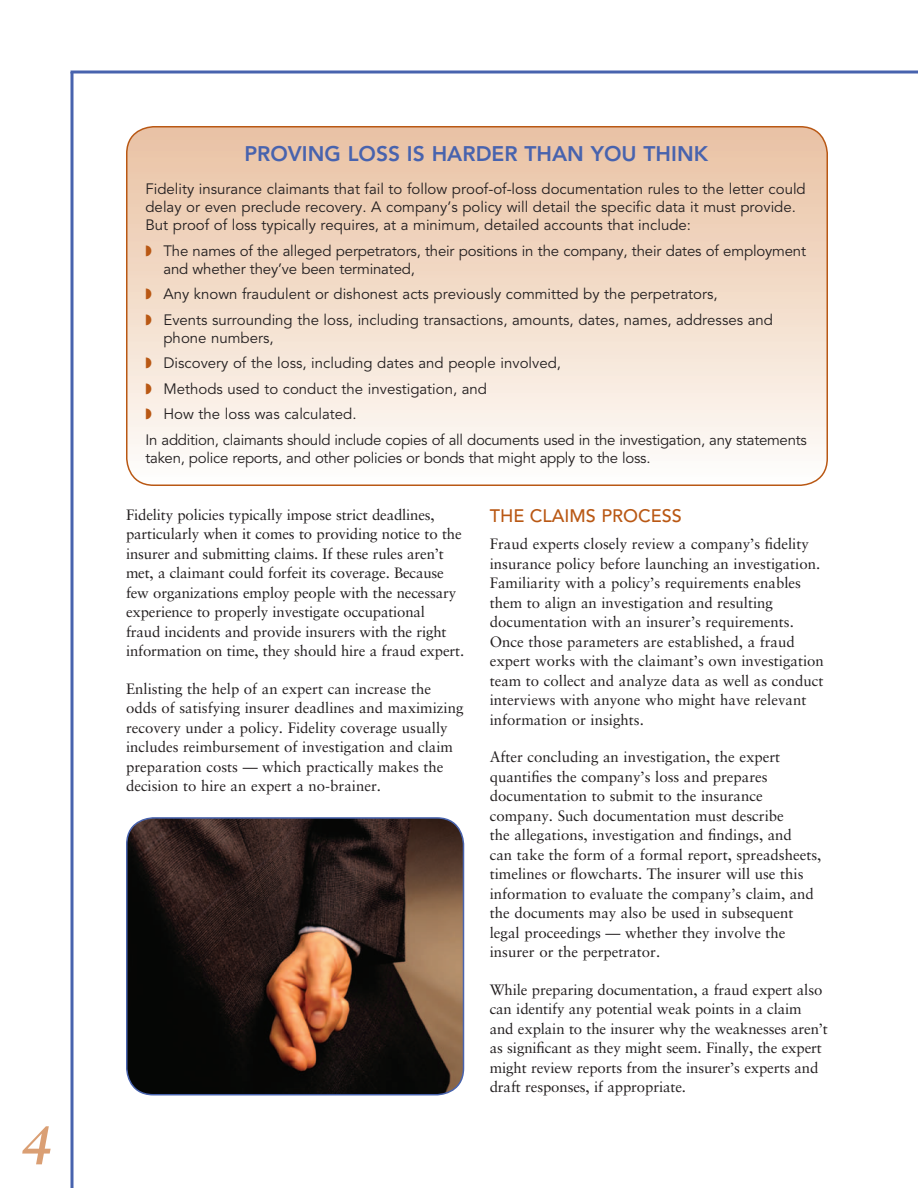
<style>
.page{position:relative;width:918px;height:1188px;background:#fff}
.page>*{position:absolute;margin:0;border:0;box-sizing:border-box;transform-origin:0 0}
.t1{font:italic 700 54px "Sabon LT Std";color:#da9f74}
.t2{font:800 21px "Avenir LT Std";color:#4863ae}
.t3{font:500 18px "Avenir LT Std";color:#b95814}
.t4{font:15px/19.5px "Sabon LT Std";color:#231f20}
.t5{font:15px/18px "Avenir LT Std";color:#231f20}
.t6{font:15px "Avenir LT Std";letter-spacing:-.02em;color:#231f20}
</style>
<div class="page">
<svg style="left:70px;top:72px;width:4px;height:1116px;background:#7589c2"></svg>
<svg style="left:71px;top:70px;width:847px;height:4px;background:#7589c1"></svg>
<img style="left:127px;top:818px;width:337px;height:277px">
<div style="left:126px;top:817px;width:338px;height:278px;border:2px solid #4863ae;border-radius:27px"></div>
<svg style="left:127px;top:127px;width:700px;height:358px;background:#f3dece"></svg>
<div style="left:126px;top:126px;width:702px;height:360px;border:2px solid #b95814;border-radius:27px"></div>
<svg style="left:146px;top:245px;width:5px;height:11px"></svg>
<svg style="left:146px;top:289px;width:5px;height:11px"></svg>
<svg style="left:146px;top:314px;width:5px;height:11px"></svg>
<svg style="left:146px;top:358px;width:5px;height:11px"></svg>
<svg style="left:146px;top:383px;width:5px;height:11px"></svg>
<svg style="left:146px;top:409px;width:5px;height:11px"></svg>
<h1 class="t1" style="left:21px;top:1113px;width:32px">4</h1>
<h2 class="t2" style="left:244px;top:142px;width:465px">PROVING LOSS IS HARDER THAN YOU THINK</h2>
<p class="t5" style="left:146px;top:181px;width:662px">Fidelity insurance claimants that fail to follow proof-of-loss documentation rules to the letter could delay or even preclude recovery. A company’s policy will detail the specific data it must provide.<br>But proof of loss typically requires, at a minimum, detailed accounts that include:</p>
<p class="t5" style="left:164px;top:242px;width:644px">The names of the alleged perpetrators, their positions in the company, their dates of employment and whether they’ve been terminated,</p>
<p class="t5" style="left:164px;top:282px;width:611px;line-height:25.5px">Any known fraudulent or dishonest acts previously committed by the perpetrators,<br>Events surrounding the loss, including transactions, amounts, dates, names, addresses and</p>
<p class="t5" style="left:164px;top:329px;width:112px">phone numbers,</p>
<p class="t5" style="left:164px;top:355px;width:399px">Discovery of the loss, including dates and people involved,</p>
<p class="t5" style="left:164px;top:380px;width:325px">Methods used to conduct the investigation, and</p>
<p class="t5" style="left:164px;top:406px;width:195px">How the loss was calculated.</p>
<p class="t6" style="left:146px;top:431px;width:663px">In addition, claimants should include copies of all documents used in the investigation, any statements</p>
<p class="t6" style="left:146px;top:449px;width:507px">taken, police reports, and other policies or bonds that might apply to the loss.</p>
<p class="t4" style="left:126px;top:505px;width:340px">Fidelity policies typically impose strict deadlines, particularly when it comes to providing notice to the insurer and submitting claims. If these rules aren’t met, a claimant could forfeit its coverage. Because few organizations employ people with the necessary experience to properly investigate occupational<br>fraud incidents and provide insurers with the right information on time, they should hire a fraud expert.</p>
<p class="t4" style="left:126px;top:679px;width:339px">Enlisting the help of an expert can increase the odds of satisfying insurer deadlines and maximizing recovery under a policy. Fidelity coverage usually includes reimbursement of investigation and claim preparation costs — which practically makes the decision to hire an expert a no-brainer.</p>
<p class="t3" style="left:490px;top:505px;width:194px">THE CLAIMS PROCESS</p>
<p class="t4" style="left:490px;top:534px;width:336px">Fraud experts closely review a company’s fidelity insurance policy before launching an investigation.<br>Familiarity with a policy’s requirements enables them to align an investigation and resulting documentation with an insurer’s requirements.<br>Once those parameters are established, a fraud expert works with the claimant’s own investigation team to collect and analyze data as well as conduct interviews with anyone who might have relevant information or insights.</p>
<p class="t4" style="left:490px;top:747px;width:333px">After concluding an investigation, the expert quantifies the company’s loss and prepares documentation to submit to the insurance company. Such documentation must describe<br>the allegations, investigation and findings, and<br>can take the form of a formal report, spreadsheets, timelines or flowcharts. The insurer will use this information to evaluate the company’s claim, and the documents may also be used in subsequent legal proceedings — whether they involve the insurer or the perpetrator.</p>
<p class="t4" style="left:490px;top:979px;width:340px">While preparing documentation, a fraud expert also can identify any potential weak points in a claim and explain to the insurer why the weaknesses aren’t as significant as they might seem. Finally, the expert might review reports from the insurer’s experts and draft responses, if appropriate.</p>
</div>
